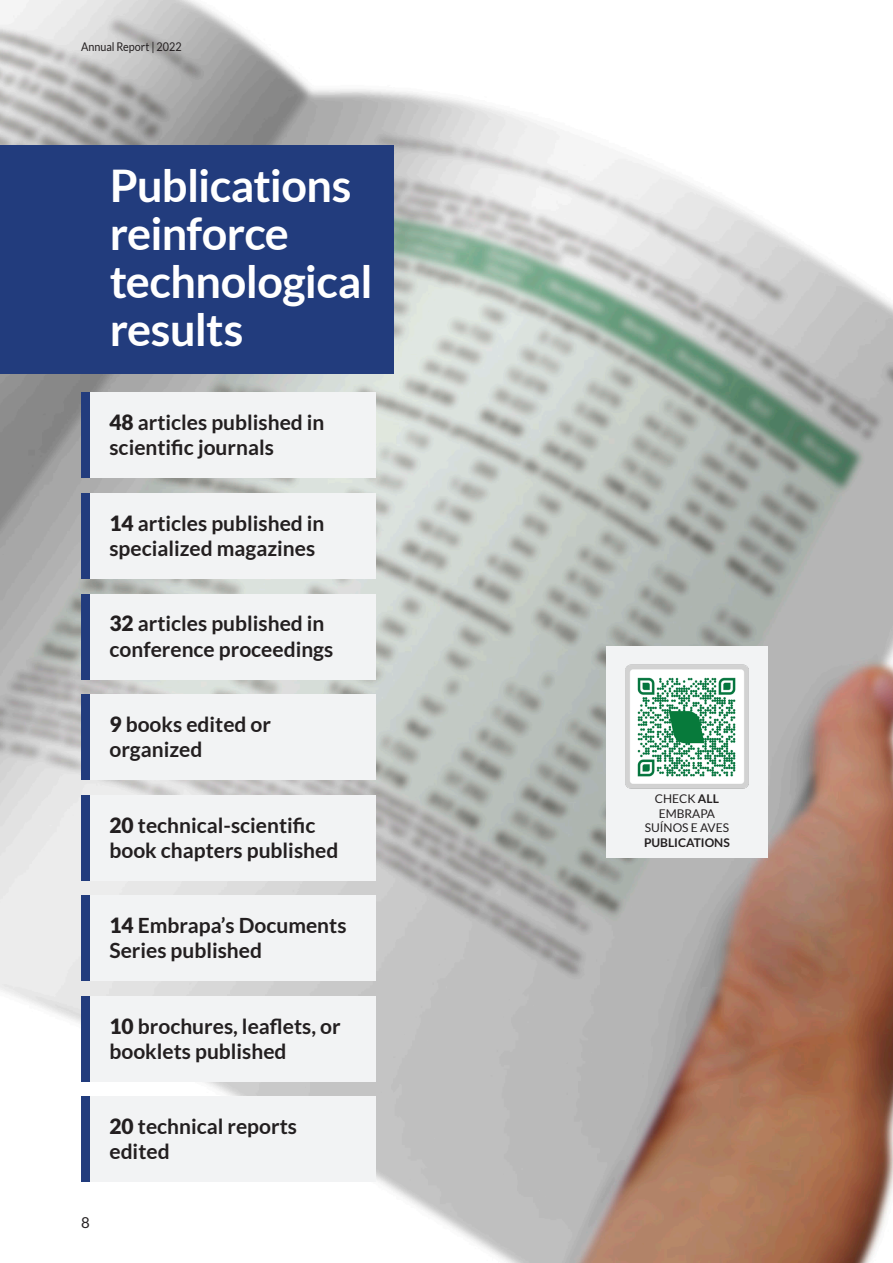
<style>
.page{position:relative;width:893px;height:1263px;background:#fff}
.page>*{position:absolute;margin:0;border:0;box-sizing:border-box;transform-origin:0 0}
._30_32_-_Left{font:700 45px/48px "Lato";letter-spacing:-.015em;color:#fff}
._14_Auto_-_Left{font:700 21px/25.2px "Lato";color:#231f20}
.t1{font:15px "Lato";color:#231f20}
._12_Auto_-_Left{font:12px "Lato";color:#231f20}
._12_Auto_-_Left-2{font:12px "Lato";color:#231f20;scale:.9 1}
._12_Auto_-_Left-3{font:700 12px "Lato";color:#231f20}
.s1{font-weight:900}
.s2{font-weight:700}
</style>
<div class="page">
<img style="left:0;top:0;width:893px;height:1263px">
<div style="left:606px;top:647px;width:162px;height:211px;background:#f2f3f4"></div>
<img style="left:625px;top:664px;width:124px;height:125px">
<img style="left:634px;top:674px;width:106px;height:106px">
<div style="left:81px;top:896px;width:294px;height:85px;background:#f2f3f4"></div>
<div style="left:81px;top:493px;width:294px;height:85px;background:#f2f3f4"></div>
<div style="left:81px;top:996px;width:294px;height:85px;background:#f2f3f4"></div>
<div style="left:81px;top:1097px;width:294px;height:85px;background:#f2f3f4"></div>
<div style="left:81px;top:594px;width:294px;height:85px;background:#f2f3f4"></div>
<div style="left:81px;top:896px;width:9px;height:85px;background:#223c7d"></div>
<div style="left:81px;top:493px;width:9px;height:85px;background:#223c7d"></div>
<div style="left:81px;top:996px;width:9px;height:85px;background:#223c7d"></div>
<div style="left:81px;top:1097px;width:9px;height:85px;background:#223c7d"></div>
<div style="left:81px;top:594px;width:9px;height:85px;background:#223c7d"></div>
<div style="left:81px;top:795px;width:294px;height:85px;background:#f2f3f4"></div>
<div style="left:81px;top:393px;width:294px;height:85px;background:#f2f3f4"></div>
<div style="left:81px;top:695px;width:294px;height:85px;background:#f2f3f4"></div>
<div style="left:81px;top:795px;width:9px;height:85px;background:#223c7d"></div>
<div style="left:81px;top:393px;width:9px;height:85px;background:#223c7d"></div>
<div style="left:81px;top:695px;width:9px;height:85px;background:#223c7d"></div>
<div style="left:0;top:145px;width:393px;height:229px;background:#223c7d"></div>
<p class="_12_Auto_-_Left-2" style="left:81px;top:40px;width:113px">Annual Report | 2022</p>
<p class="_30_32_-_Left" style="left:110px;top:161px;width:265px">Publications reinforce technological results</p>
<p class="_14_Auto_-_Left" style="left:109px;top:410px;width:217px"><span class="s1">48</span> articles published in scientific journals</p>
<p class="_14_Auto_-_Left" style="left:109px;top:510px;width:217px"><span class="s1">14</span> articles published in</p>
<p class="_14_Auto_-_Left" style="left:109px;top:535px;width:207px">specialized magazines</p>
<p class="_14_Auto_-_Left" style="left:109px;top:611px;width:225px"><span class="s1">32</span> articles published in conference proceedings</p>
<p class="_14_Auto_-_Left" style="left:109px;top:711px;width:163px"><span class="s1">9</span> books edited or</p>
<p class="_14_Auto_-_Left" style="left:109px;top:737px;width:94px">organized</p>
<p class="_14_Auto_-_Left" style="left:109px;top:812px;width:230px"><span class="s1">20</span> technical-scientific book chapters published</p>
<p class="_14_Auto_-_Left" style="left:109px;top:912px;width:239px"><span class="s1">14</span> Embrapa’s Documents<br>Series published</p>
<p class="_14_Auto_-_Left" style="left:109px;top:1013px;width:233px"><span class="s1">10</span> brochures, leaflets, or booklets published</p>
<p class="_14_Auto_-_Left" style="left:109px;top:1114px;width:189px"><span class="s1">20</span> technical reports</p>
<p class="_14_Auto_-_Left" style="left:109px;top:1139px;width:62px">edited</p>
<p class="t1" style="left:81px;top:1214px;width:10px">8</p>
<p class="_12_Auto_-_Left" style="left:655px;top:792px;width:65px">CHECK <span class="s2">ALL</span></p>
<p class="_12_Auto_-_Left" style="left:659px;top:807px;width:58px">EMBRAPA</p>
<p class="_12_Auto_-_Left" style="left:645px;top:821px;width:86px">SUÍNOS E AVES</p>
<p class="_12_Auto_-_Left-3" style="left:644px;top:835px;width:87px">PUBLICATIONS</p>
</div>
